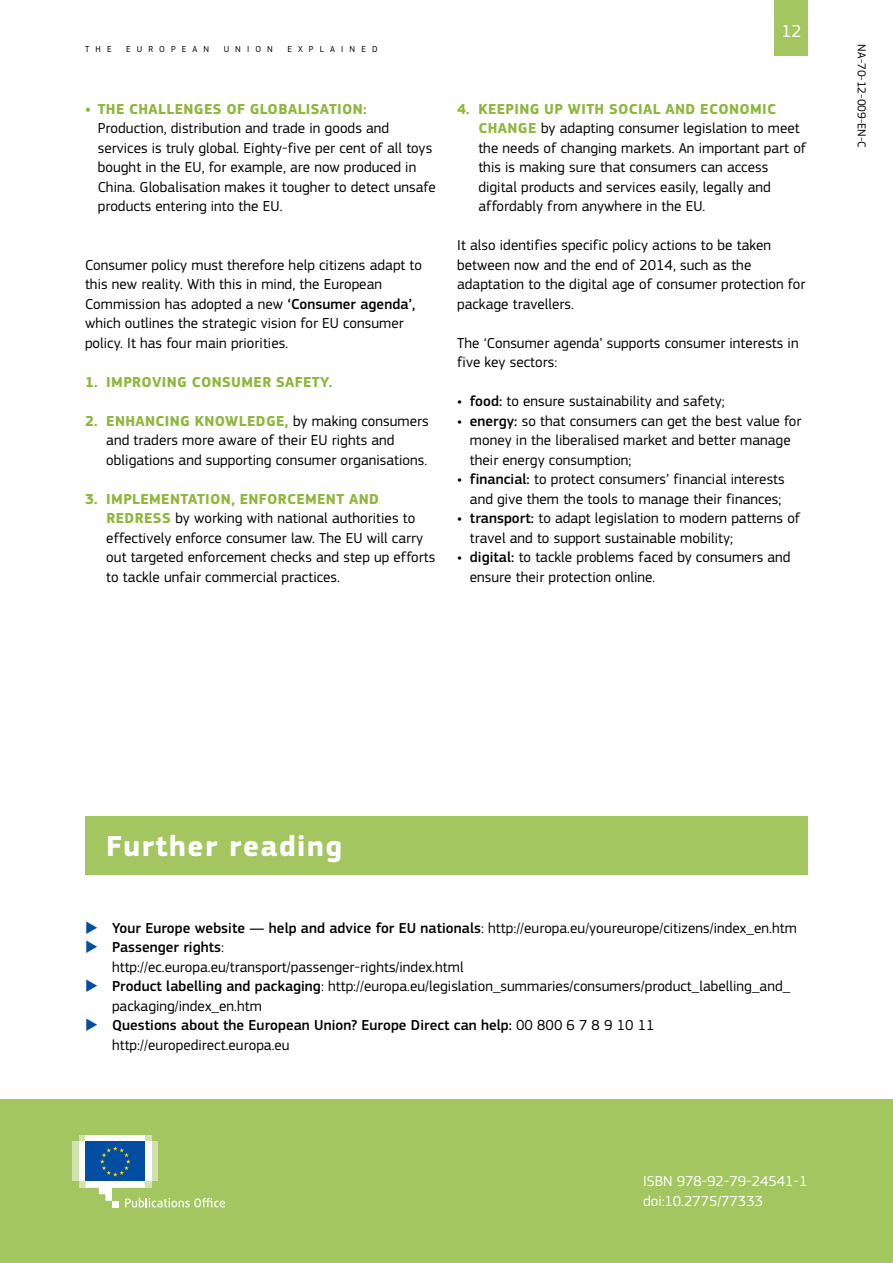
<style>
.page{position:relative;width:893px;height:1263px;background:#fff}
.page>*{position:absolute;margin:0;border:0;box-sizing:border-box;transform-origin:0 0}
.t1{font:700 30px "EC Square Sans Pro";color:#fff}
.t2{font:18px "EC Square Sans Pro";color:#fff}
.t3{font:15px/19.5px "EC Square Sans Pro";letter-spacing:.005em;color:#000}
.t4{font:700 15px "EC Square Sans Pro";letter-spacing:.025em;color:#8fb73e}
.t5{font:15px/19.5px "EC Square Sans Pro";color:#fff}
.t6{font:12px "EC Square Sans Pro";color:#000}
.t7{font:9px "EC Square Sans Pro";letter-spacing:.68em;color:#000}
.s1{font-weight:500}
.s2{font-weight:700;color:#8fb73e}
</style>
<div class="page">
<div style="left:775px;top:0;width:33px;height:55px;background:#a4c660"></div>
<div style="left:85px;top:816px;width:723px;height:58px;background:#a4c660"></div>
<div style="left:0;top:1099px;width:893px;height:164px;background:#a4c660"></div>
<svg style="left:79px;top:1181px;width:7px;height:7px"></svg>
<svg style="left:79px;top:1135px;width:72px;height:7px"></svg>
<div style="left:86px;top:1135px;width:59px;height:7px;background:#fff"></div>
<div style="left:145px;top:1142px;width:6px;height:39px;background:#fff"></div>
<div style="left:151px;top:1142px;width:7px;height:39px;background:#d1e2af"></div>
<div style="left:79px;top:1142px;width:7px;height:39px;background:#fff"></div>
<div style="left:73px;top:1142px;width:6px;height:39px;background:#d1e2af"></div>
<div style="left:86px;top:1142px;width:59px;height:39px;background:#034ea2"></div>
<svg style="left:86px;top:1146px;width:139px;height:61px"></svg>
<p class="t7" style="left:85px;top:43px;width:28px">The</p>
<p class="t7" style="left:126px;top:43px;width:85px">E uropean</p>
<p class="t7" style="left:224px;top:43px;width:51px">U nion</p>
<p class="t7" style="left:287px;top:43px;width:92px">explained</p>
<p class="t4" style="left:85px;top:100px;width:283px">• THE CHALLENGES OF GLOBALISATION:</p>
<p class="t3" style="left:98px;top:119px;width:340px">Production, distribution and trade in goods and services is truly global. Eighty-five per cent of all toys bought in the EU, for example, are now produced in China. Globalisation makes it tougher to detect unsafe products entering into the EU.</p>
<p class="t3" style="left:85px;top:255px;width:338px">Consumer policy must therefore help citizens adapt to this new reality. With this in mind, the European Commission has adopted a new <span class="s1">‘Consumer agenda’, </span>which outlines the strategic vision for EU consumer policy. It has four main priorities.</p>
<p class="t4" style="left:85px;top:373px;width:249px">1. IMPROVING CONSUMER SAFETY.</p>
<p class="t3" style="left:106px;top:411px;width:324px;text-indent:-21px"><span class="s2">2. ENHANCING KNOWLEDGE,</span> by making consumers and traders more aware of their EU rights and obligations and supporting consumer organisations.</p>
<p class="t3" style="left:106px;top:489px;width:331px;text-indent:-21px"><span class="s2">3. IMPLEMENTATION, ENFORCEMENT AND REDRESS</span> by working with national authorities to effectively enforce consumer law. The EU will carry out targeted enforcement checks and step up efforts to tackle unfair commercial practices.</p>
<p class="t2" style="left:781px;top:21px;width:22px">12</p>
<p class="t3" style="left:478px;top:99px;width:329px;text-indent:-21px"><span class="s2">4. KEEPING UP WITH SOCIAL AND ECONOMIC CHANGE</span> by adapting consumer legislation to meet the needs of changing markets. An important part of this is making sure that consumers can access digital products and services easily, legally and affordably from anywhere in the EU.</p>
<p class="t3" style="left:457px;top:236px;width:350px">It also identifies specific policy actions to be taken between now and the end of 2014, such as the adaptation to the digital age of consumer protection for package travellers.</p>
<p class="t3" style="left:457px;top:333px;width:343px">The ‘Consumer agenda’ supports consumer interests in five key sectors:</p>
<p class="t3" style="left:457px;top:392px;width:269px"><span class="s1">• food:</span> to ensure sustainability and safety;</p>
<p class="t3" style="left:470px;top:411px;width:333px;text-indent:-13px"><span class="s1">• energy:</span> so that consumers can get the best value for money in the liberalised market and better manage their energy consumption;</p>
<p class="t3" style="left:457px;top:470px;width:329px;text-align:right"><span class="s1">• financial:</span> to protect consumers’ financial interests and give them the tools to manage their finances;</p>
<p class="t3" style="left:470px;top:509px;width:332px;text-indent:-13px"><span class="s1">• transport:</span> to adapt legislation to modern patterns of travel and to support sustainable mobility;</p>
<p class="t3" style="left:470px;top:548px;width:322px;text-indent:-13px"><span class="s1">• digital:</span> to tackle problems faced by consumers and ensure their protection online.</p>
<p class="t6" style="left:869px;top:44px;width:105px;rotate:90deg">NA-70-12-009-EN-C</p>
<h1 class="t1" style="left:106px;top:828px;width:237px">FURTHER READING</h1>
<p class="t3" style="left:112px;top:918px;width:686px"><span class="s1">Your Europe website — help and advice for EU nationals</span>: http://europa.eu/youreurope/citizens/index_en.htm <span class="s1">Passenger rights</span>:<br>http://ec.europa.eu/transport/passenger-rights/index.html<br><span class="s1">Product labelling and packaging</span>: http://europa.eu/legislation_summaries/consumers/product_labelling_and_ packaging/index_en.htm<br><span class="s1">Questions about the European Union? Europe Direct can help:</span> 00 800 6 7 8 9 10 11 http://europedirect.europa.eu</p>
<p class="t5" style="left:643px;top:1172px;width:166px">ISBN 978-92-79-24541-1 doi:10.2775/77333</p>
</div>
